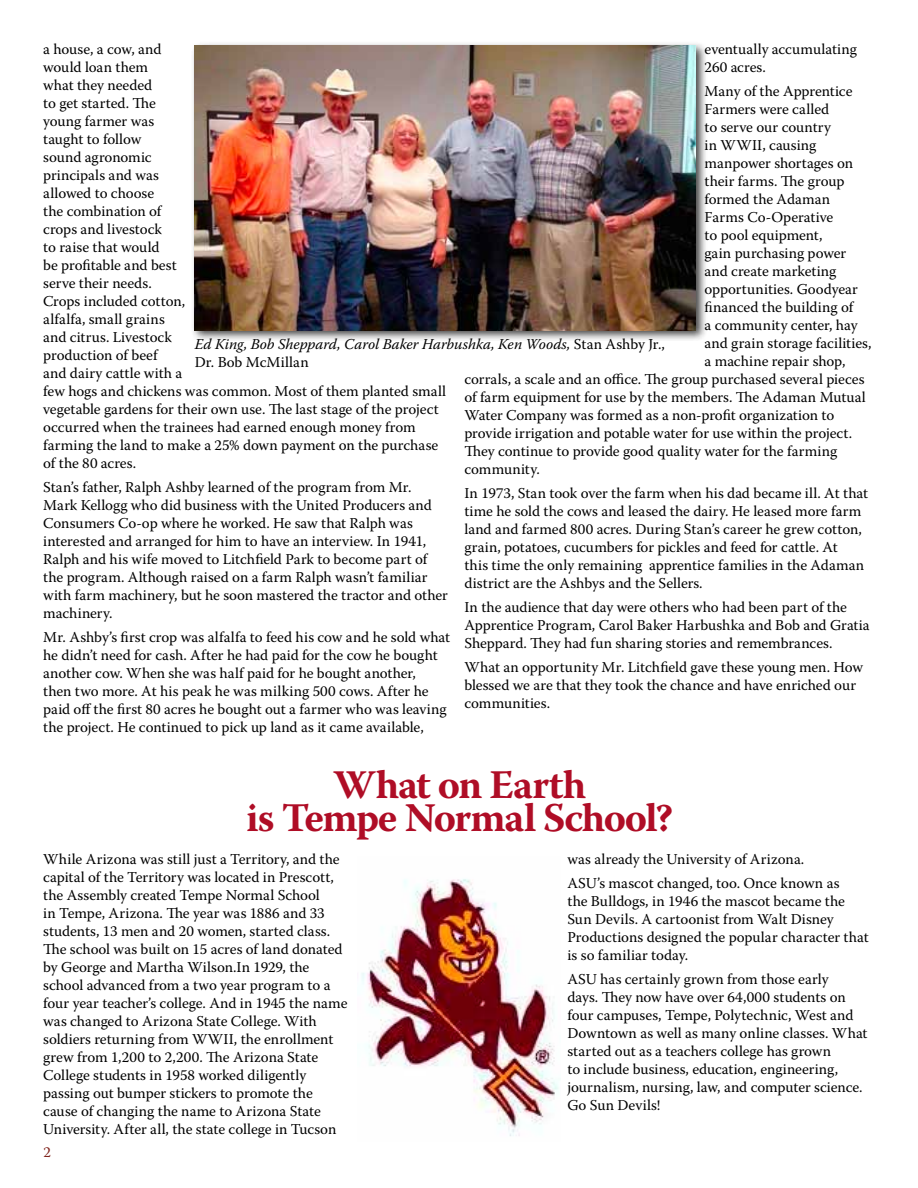
<style>
.page{position:relative;width:918px;height:1188px;background:#fff}
.page>*{position:absolute;margin:0;border:0;box-sizing:border-box;transform-origin:0 0}
.t1{font:700 40.5px/33px "Warnock Pro";letter-spacing:-.03em;color:#af0d26;text-align:center}
.t2{font:15px/18px "Warnock Pro";color:#000}
.t3{font:italic 15px/18px "Warnock Pro";color:#000}
.t4{font:15px "Warnock Pro";color:#80241d}
.s1{font-style:normal}
</style>
<div class="page">
<img style="left:361px;top:879px;width:198px;height:257px">
<div style="left:191px;top:41px;width:516px;height:301px;background:#000;opacity:.75"></div>
<img style="left:195px;top:46px;width:501px;height:284px">
<p class="t2" style="left:43px;top:40px;width:404px">a house, a cow, and<br>would loan them<br>what they needed<br>to get started. The<br>young farmer was<br>taught to follow<br>sound agronomic<br>principals and was<br>allowed to choose<br>the combination of<br>crops and livestock<br>to raise that would<br>be profitable and best<br>serve their needs.<br>Crops included cotton,<br>alfalfa, small grains<br>and citrus. Livestock<br>production of beef<br>and dairy cattle with a<br>few hogs and chickens was common. Most of them planted small vegetable gardens for their own use. The last stage of the project occurred when the trainees had earned enough money from farming the land to make a 25% down payment on the purchase of the 80 acres.</p>
<p class="t2" style="left:43px;top:478px;width:406px">Stan’s father, Ralph Ashby learned of the program from Mr.<br>Mark Kellogg who did business with the United Producers and Consumers Co-op where he worked. He saw that Ralph was interested and arranged for him to have an interview. In 1941, Ralph and his wife moved to Litchfield Park to become part of the program. Although raised on a farm Ralph wasn’t familiar with farm machinery, but he soon mastered the tractor and other machinery.</p>
<p class="t2" style="left:43px;top:628px;width:408px">Mr. Ashby’s first crop was alfalfa to feed his cow and he sold what he didn’t need for cash. After he had paid for the cow he bought another cow. When she was half paid for he bought another,<br>then two more. At his peak he was milking 500 cows. After he paid off the first 80 acres he bought out a farmer who was leaving the project. He continued to pick up land as it came available,</p>
<p class="t2" style="left:705px;top:40px;width:154px">eventually accumulating<br>260 acres.</p>
<p class="t2" style="left:705px;top:82px;width:149px">Many of the Apprentice</p>
<p class="t2" style="left:705px;top:100px;width:126px">Farmers were called</p>
<p class="t2" style="left:705px;top:118px;width:128px">to serve our country</p>
<p class="t2" style="left:705px;top:136px;width:114px">in WWII, causing</p>
<p class="t2" style="left:705px;top:154px;width:150px">manpower shortages on</p>
<p class="t2" style="left:705px;top:172px;width:142px">their farms. The group</p>
<p class="t2" style="left:705px;top:190px;width:127px">formed the Adaman</p>
<p class="t2" style="left:705px;top:208px;width:130px">Farms Co-Operative</p>
<p class="t2" style="left:705px;top:226px;width:119px">to pool equipment,</p>
<p class="t2" style="left:705px;top:244px;width:143px">gain purchasing power</p>
<p class="t2" style="left:705px;top:262px;width:133px">and create marketing</p>
<p class="t2" style="left:705px;top:280px;width:155px">opportunities. Goodyear</p>
<p class="t2" style="left:705px;top:298px;width:150px">financed the building of</p>
<p class="t2" style="left:705px;top:316px;width:155px">a community center, hay</p>
<p class="t2" style="left:705px;top:334px;width:169px">and grain storage facilities,</p>
<p class="t2" style="left:705px;top:352px;width:142px">a machine repair shop,</p>
<p class="t2" style="left:464px;top:370px;width:402px">corrals, a scale and an office. The group purchased several pieces</p>
<p class="t2" style="left:464px;top:388px;width:403px">of farm equipment for use by the members. The Adaman Mutual</p>
<p class="t2" style="left:464px;top:406px;width:371px">Water Company was formed as a non-profit organization to</p>
<p class="t2" style="left:464px;top:424px;width:389px">provide irrigation and potable water for use within the project.</p>
<p class="t2" style="left:464px;top:442px;width:375px">They continue to provide good quality water for the farming</p>
<p class="t2" style="left:464px;top:460px;width:77px">community.</p>
<p class="t2" style="left:464px;top:484px;width:405px">In 1973, Stan took over the farm when his dad became ill. At that time he sold the cows and leased the dairy. He leased more farm land and farmed 800 acres. During Stan’s career he grew cotton, grain, potatoes, cucumbers for pickles and feed for cattle. At<br>this time the only remaining apprentice families in the Adaman district are the Ashbys and the Sellers.</p>
<p class="t2" style="left:464px;top:598px;width:407px">In the audience that day were others who had been part of the<br>Apprentice Program, Carol Baker Harbushka and Bob and Gratia<br>Sheppard. They had fun sharing stories and remembrances.</p>
<p class="t2" style="left:464px;top:658px;width:400px">What an opportunity Mr. Litchfield gave these young men. How blessed we are that they took the chance and have enriched our communities.</p>
<p class="t3" style="left:195px;top:335px;width:472px">Ed King, Bob Sheppard, Carol Baker Harbushka, Ken Woods, <span class="s1">Stan Ashby Jr.,<br>Dr. Bob McMillan</span></p>
<h1 class="t1" style="left:246px;top:768px;width:428px">What on Earth<br>is Tempe Normal School?</h1>
<p class="t2" style="left:43px;top:850px;width:306px">While Arizona was still just a Territory, and the capital of the Territory was located in Prescott, the Assembly created Tempe Normal School<br>in Tempe, Arizona. The year was 1886 and 33 students, 13 men and 20 women, started class.<br>The school was built on 15 acres of land donated by George and Martha Wilson.In 1929, the school advanced from a two year program to a four year teacher’s college. And in 1945 the name was changed to Arizona State College. With soldiers returning from WWII, the enrollment grew from 1,200 to 2,200. The Arizona State College students in 1958 worked diligently passing out bumper stickers to promote the cause of changing the name to Arizona State University. After all, the state college in Tucson</p>
<p class="t2" style="left:567px;top:847px;width:274px;line-height:24px">was already the University of Arizona.<br>ASU’s mascot changed, too. Once known as</p>
<p class="t2" style="left:567px;top:892px;width:303px">the Bulldogs, in 1946 the mascot became the Sun Devils. A cartoonist from Walt Disney Productions designed the popular character that is so familiar today.</p>
<p class="t2" style="left:567px;top:970px;width:302px">ASU has certainly grown from those early<br>days. They now have over 64,000 students on four campuses, Tempe, Polytechnic, West and Downtown as well as many online classes. What started out as a teachers college has grown<br>to include business, education, engineering, journalism, nursing, law, and computer science.<br>Go Sun Devils!</p>
<p class="t4" style="left:43px;top:1143px;width:9px">2</p>
</div>
